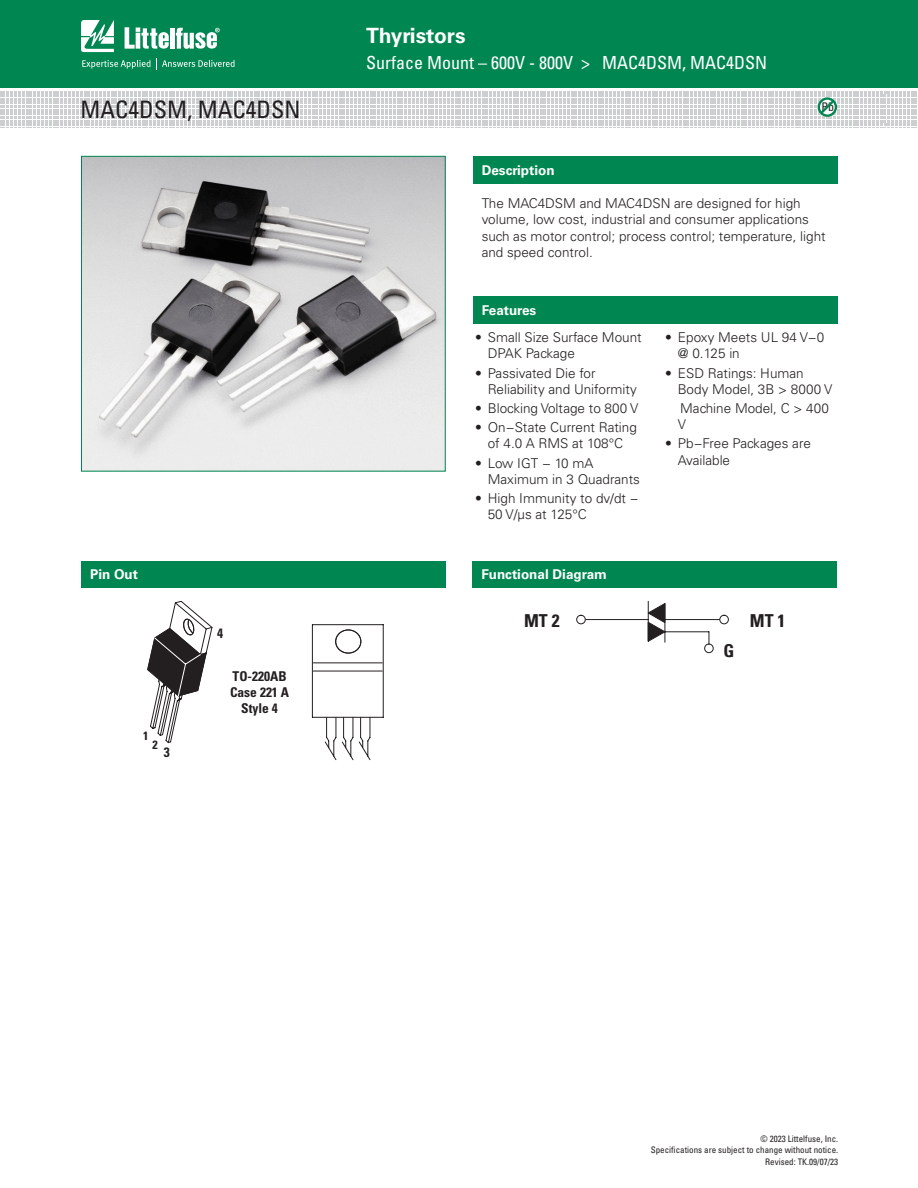
<style>
.page{position:relative;width:918px;height:1188px;background:#fff}
.page>*{position:absolute;margin:0;border:0;box-sizing:border-box;transform-origin:0 0}
.ch_subtitle_L{font:condensed 24px "Univers LT Std";color:#231f20}
.t1{font:700 21px "Univers LT Std";color:#fff}
.t2{font:condensed 18px "Univers LT Std";color:#fff}
.t3{font:700 condensed 17.85px "Univers LT Std";color:#231f20}
.Z_Body_tab1{font:300 13.5px/16.2px "Univers LT Std";color:#231f20}
.Z_Body_Text{font:300 13.5px/16.5px "Univers LT Std";color:#231f20}
.Z_Sub_hd_style{font:700 13.5px "Univers LT Std";color:#fff}
.t4{font:700 condensed 13.5px/16.2px "Univers LT Std";color:#231f20;text-align:center}
.t5{font:condensed 12px "Univers LT Std";color:#231f20}
.t6{font:700 condensed 12px "Univers LT Std";color:#231f20}
.t7{font:condensed 9px/10.8px "Univers LT Std";color:#231f20;text-align:right}
</style>
<div class="page">
<div style="left:0;top:0;width:918px;height:88px;background:#008751"></div>
<svg style="left:81px;top:20px;width:33px;height:32px"></svg>
<hr style="left:170px;top:28px;width:4px;height:21px;background:#fff">
<svg style="left:176px;top:28px;width:44px;height:21px"></svg>
<svg style="left:125px;top:27px;width:44px;height:22px"></svg>
<svg style="left:82px;top:58px;width:153px;height:11px"></svg>
<div style="left:473px;top:297px;width:364px;height:27px;background:#008751"></div>
<div style="left:473px;top:156px;width:364px;height:27px;background:#008751"></div>
<svg style="left:0;top:91px;width:917px;height:35px"></svg>
<img style="left:83px;top:158px;width:361px;height:312px">
<div style="left:81px;top:156px;width:365px;height:316px;border:1px solid #008751"></div>
<div style="left:473px;top:561px;width:364px;height:27px;background:#008751"></div>
<div style="left:81px;top:561px;width:365px;height:27px;background:#008751"></div>
<svg style="left:581px;top:601px;width:143px;height:43px"></svg>
<div style="left:720px;top:615px;width:8px;height:9px;background:#fff;border-radius:50%"></div>
<div style="left:720px;top:615px;width:9px;height:9px;border:1px solid #231f20;border-radius:50%"></div>
<div style="left:577px;top:615px;width:8px;height:9px;background:#fff;border-radius:50%"></div>
<div style="left:577px;top:615px;width:8px;height:9px;border:1px solid #231f20;border-radius:50%"></div>
<div style="left:705px;top:644px;width:8px;height:9px;border:1px solid #231f20;border-radius:50%"></div>
<svg style="left:147px;top:601px;width:65px;height:142px"></svg>
<hr style="left:383px;top:625px;width:1px;height:92px;background:#231f20">
<hr style="left:312px;top:624px;width:71px;height:1px;background:#231f20">
<hr style="left:312px;top:625px;width:1px;height:92px;background:#231f20">
<hr style="left:312px;top:717px;width:71px;height:1px;background:#231f20">
<svg style="left:313px;top:630px;width:70px;height:130px"></svg>
<h2 class="t1" style="left:366px;top:23px;width:101px">Thyristors</h2>
<h3 class="t2" style="left:366px;top:51px;width:402px">Surface Mount – 600V - 800V &gt; MAC4DSM, MAC4DSN</h3>
<p class="ch_subtitle_L" style="left:81px;top:94px;width:221px">MAC4DSM, MAC4DSN</p>
<p class="t5" style="left:822px;top:99px;width:14px">Pb</p>
<p class="Z_Sub_hd_style" style="left:482px;top:162px;width:74px">Description</p>
<p class="Z_Body_Text" style="left:482px;top:194px;width:346px">The MAC4DSM and MAC4DSN are designed for high volume, low cost, industrial and consumer applications such as motor control; process control; temperature, light and speed control.</p>
<p class="Z_Sub_hd_style" style="left:482px;top:303px;width:56px">Features</p>
<p class="Z_Body_tab1" style="left:488px;top:329px;width:155px;text-indent:-13px">• Small Size Surface Mount<br>DPAK Package</p>
<p class="Z_Body_tab1" style="left:488px;top:365px;width:151px;text-indent:-13px">• Passivated Die for<br>Reliability and Uniformity</p>
<p class="Z_Body_tab1" style="left:475px;top:400px;width:165px">• Blocking Voltage to 800 V</p>
<p class="Z_Body_tab1" style="left:475px;top:419px;width:163px;text-align:center">• On−State Current Rating of 4.0 A RMS at 108°C</p>
<p class="Z_Body_tab1" style="left:488px;top:455px;width:154px;text-indent:-13px">• Low IGT − 10 mA<br>Maximum in 3 Quadrants</p>
<p class="Z_Body_tab1" style="left:488px;top:490px;width:152px;text-indent:-13px">• High Immunity to dv/dt −<br>50 V/μs at 125°C</p>
<p class="Z_Sub_hd_style" style="left:90px;top:566px;width:50px">Pin Out</p>
<p class="Z_Sub_hd_style" style="left:482px;top:566px;width:127px">Functional Diagram</p>
<p class="t6" style="left:143px;top:728px;width:7px">1</p>
<p class="t6" style="left:152px;top:738px;width:7px">2</p>
<p class="t4" style="left:164px;top:744px;width:7px">3</p>
<p class="t4" style="left:217px;top:625px;width:7px">4</p>
<p class="t4" style="left:230px;top:668px;width:61px">TO-220AB<br>Case 221 A<br>Style 4</p>
<p class="t3" style="left:524px;top:610px;width:37px">MT 2</p>
<p class="Z_Body_tab1" style="left:678px;top:329px;width:148px;text-indent:-13px">• Epoxy Meets UL 94 V−0 @ 0.125 in</p>
<p class="Z_Body_tab1" style="left:678px;top:365px;width:156px;text-indent:-13px">• ESD Ratings: Human<br>Body Model, 3B &gt; 8000 V</p>
<p class="Z_Body_tab1" style="left:678px;top:400px;width:153px">Machine Model, C &gt; 400<br>V</p>
<p class="Z_Body_tab1" style="left:678px;top:435px;width:135px;text-indent:-13px">• Pb−Free Packages are<br>Available</p>
<p class="t3" style="left:724px;top:639px;width:12px">G</p>
<p class="t3" style="left:750px;top:610px;width:37px">MT 1</p>
<p class="t7" style="left:651px;top:1133px;width:189px">© 2023 Littelfuse, Inc.<br>Specifications are subject to change without notice.</p>
<p class="t7" style="left:765px;top:1156px;width:74px">Revised: TK.09/07/23</p>
</div>
